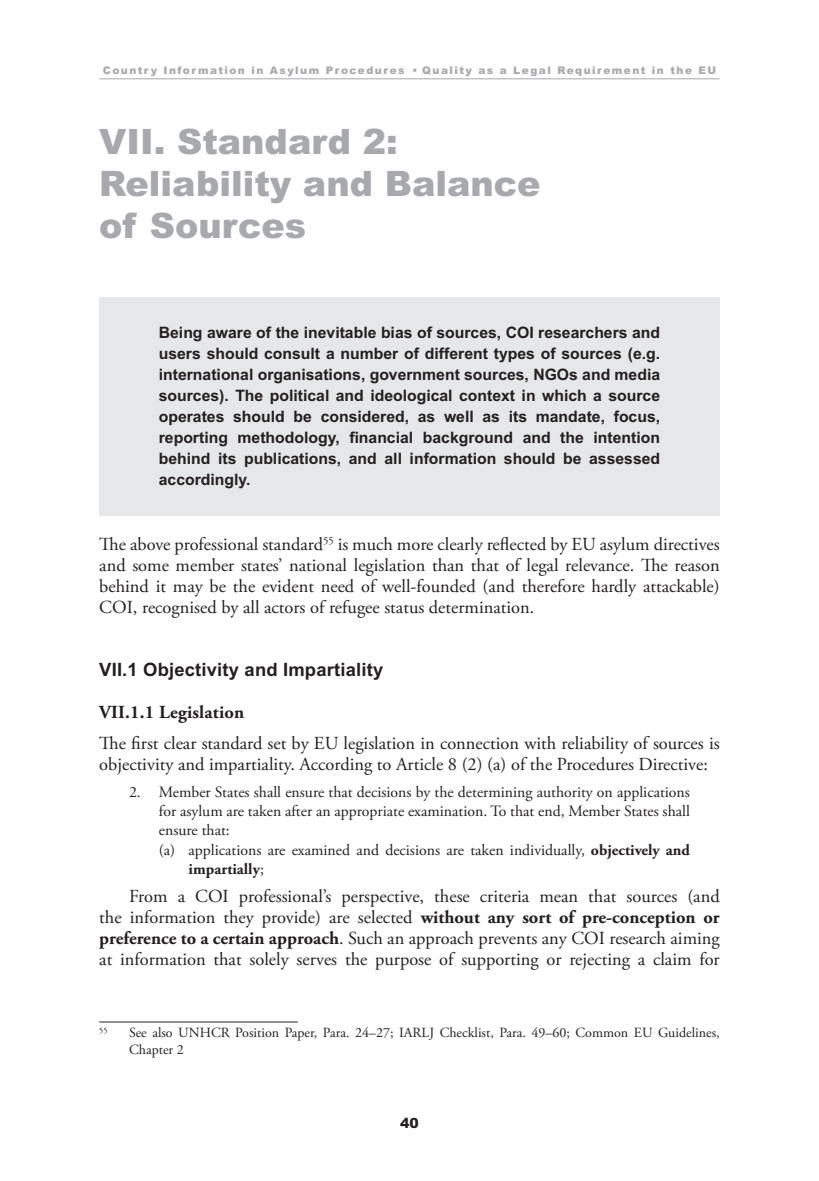
<style>
.page{position:relative;width:819px;height:1181px;background:#fff}
.page>*{position:absolute;margin:0;border:0;box-sizing:border-box;transform-origin:0 0}
.t1{font:900 35px/42px "Arial";color:#a7a9ac}
.t2{font:18.38px/21px "Adobe Garamond Pro";color:#231f20;text-align:justify}
.t3{font:700 18.38px "Arial";letter-spacing:.01em;color:#231f20}
.t4{font:700 18.38px "Adobe Garamond Pro";letter-spacing:.01em;color:#231f20}
.t5{font:700 15.75px/21px "Arial";color:#231f20;text-align:justify}
.t6{font:15.75px "Adobe Garamond Pro";color:#231f20}
.t7{font:700 15.75px "Adobe Garamond Pro";color:#231f20}
.t8{font:14px/16.6px "Adobe Garamond Pro";color:#231f20}
.t9{font:900 14px "Arial";color:#231f20}
.t10{font:900 10.5px "Arial";letter-spacing:.14em;color:#a7a9ac}
.t11{font:8.22px "Adobe Garamond Pro";color:#231f20}
.s1{font-weight:700}
.s2{font-weight:400}
</style>
<div class="page">
<hr style="left:99px;top:78px;width:620px;height:1px;background:#a7a9ac">
<div style="left:99px;top:297px;width:620px;height:218px;background:#e6e7e8"></div>
<hr style="left:99px;top:1021px;width:199px;height:1px;background:#231f20">
<p class="t10" style="left:103px;top:66px;width:303px">Country Information in Asylum Procedures</p>
<p class="t10" style="left:422px;top:66px;width:295px">Quality as a Legal Requirement in the EU</p>
<h1 class="t1" style="left:99px;top:124px;width:442px">VII. Standard 2:<br>Reliability and Balance of Sources</h1>
<p class="t5" style="left:159px;top:324px;width:503px">Being aware of the inevitable bias of sources, COI researchers and users should consult a number of different types of sources (e.g. international organisations, government sources, NGOs and media sources). The political and ideological context in which a source operates should be considered, as well as its mandate, focus, reporting methodology, financial background and the intention behind its publications, and all information should be assessed accordingly.</p>
<p class="t2" style="left:99px;top:535px;width:622px">The above professional standard<sup>55</sup> is much more clearly reflected by EU asylum directives and some member states’ national legislation than that of legal relevance. The reason behind it may be the evident need of well-founded (and therefore hardly attackable)<br>COI, recognised by all actors of refugee status determination.</p>
<p class="t3" style="left:99px;top:663px;width:285px">VII.1 Objectivity and Impartiality</p>
<p class="t4" style="left:99px;top:705px;width:146px">VII.1.1 Legislation</p>
<p class="t2" style="left:99px;top:734px;width:622px">The first clear standard set by EU legislation in connection with reliability of sources is objectivity and impartiality. According to Article 8 (2) (a) of the Procedures Directive:</p>
<p class="t6" style="left:129px;top:785px;width:562px">2. Member States shall ensure that decisions by the determining authority on applications</p>
<p class="t6" style="left:159px;top:805px;width:532px">for asylum are taken after an appropriate examination. To that end, Member States shall</p>
<p class="t6" style="left:159px;top:824px;width:72px">ensure that:</p>
<p class="t6" style="left:159px;top:843px;width:532px">(a) applications are examined and decisions are taken individually, <span class="s1">objectively and</span></p>
<p class="t7" style="left:189px;top:862px;width:77px">impartially<span class="s2">;</span></p>
<p class="t2" style="left:99px;top:887px;width:622px;text-indent:30px">From a COI professional’s perspective, these criteria mean that sources (and the information they provide) are selected <span class="s1">without any sort of pre-conception or preference to a certain approach</span>. Such an approach prevents any COI research aiming at information that solely serves the purpose of supporting or rejecting a claim for</p>
<p class="t11" style="left:99px;top:1026px;width:10px">55</p>
<p class="t8" style="left:129px;top:1025px;width:592px">See also UNHCR Position Paper, Para. 24–27; IARLJ Checklist, Para. 49–60; Common EU Guidelines,<br>Chapter 2</p>
<p class="t9" style="left:400px;top:1117px;width:20px">40</p>
</div>
